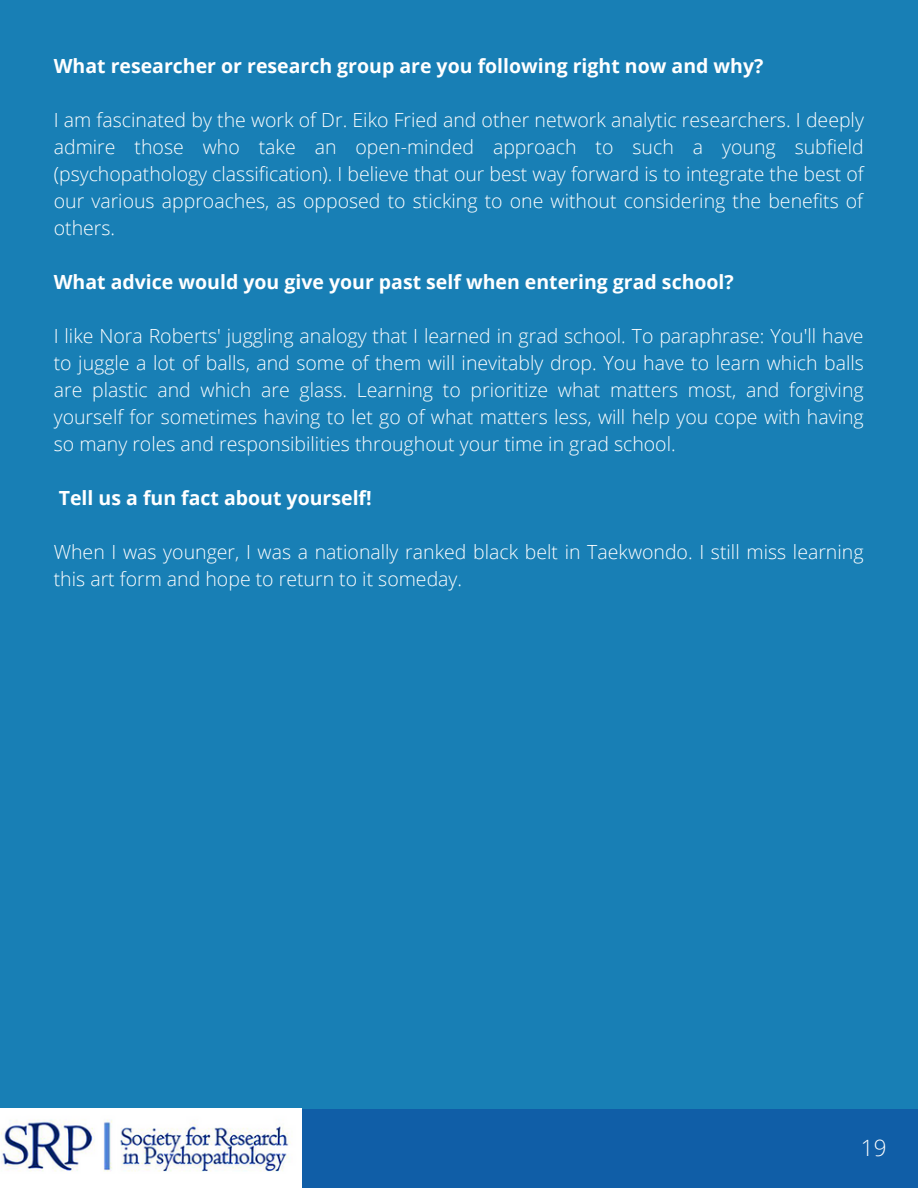
<style>
.page{position:relative;width:918px;height:1188px;background:#187fb5}
.page>*{position:absolute;margin:0;border:0;box-sizing:border-box;transform-origin:0 0}
.t1{font:300 22.5px "Open Sans";color:#fff}
.t2{font:300 19.5px/27px "Open Sans";color:#fff;text-align:justify}
.t3{font:700 19.5px "Open Sans";color:#fff}
</style>
<div class="page">
<div style="left:0;top:1109px;width:918px;height:79px;background:#105ea7"></div>
<img style="left:0;top:1109px;width:302px;height:79px">
<p class="t3" style="left:54px;top:52px;width:711px">What researcher or research group are you following right now and why?</p>
<p class="t2" style="left:54px;top:106px;width:812px">I am fascinated by the work of Dr. Eiko Fried and other network analytic researchers. I deeply admire those who take an open-minded approach to such a young subfield (psychopathology classification). I believe that our best way forward is to integrate the best of our various approaches, as opposed to sticking to one without considering the benefits of others.</p>
<p class="t3" style="left:54px;top:268px;width:682px">What advice would you give your past self when entering grad school?</p>
<p class="t2" style="left:54px;top:322px;width:812px">I like Nora Roberts' juggling analogy that I learned in grad school. To paraphrase: You'll have to juggle a lot of balls, and some of them will inevitably drop. You have to learn which balls are plastic and which are glass. Learning to prioritize what matters most, and forgiving yourself for sometimes having to let go of what matters less, will help you cope with having so many roles and responsibilities throughout your time in grad school.</p>
<p class="t3" style="left:59px;top:484px;width:314px">Tell us a fun fact about yourself!</p>
<p class="t2" style="left:54px;top:538px;width:811px">When I was younger, I was a nationally ranked black belt in Taekwondo. I still miss learning this art form and hope to return to it someday.</p>
<p class="t1" style="left:861px;top:1132px;width:27px">19</p>
</div>
